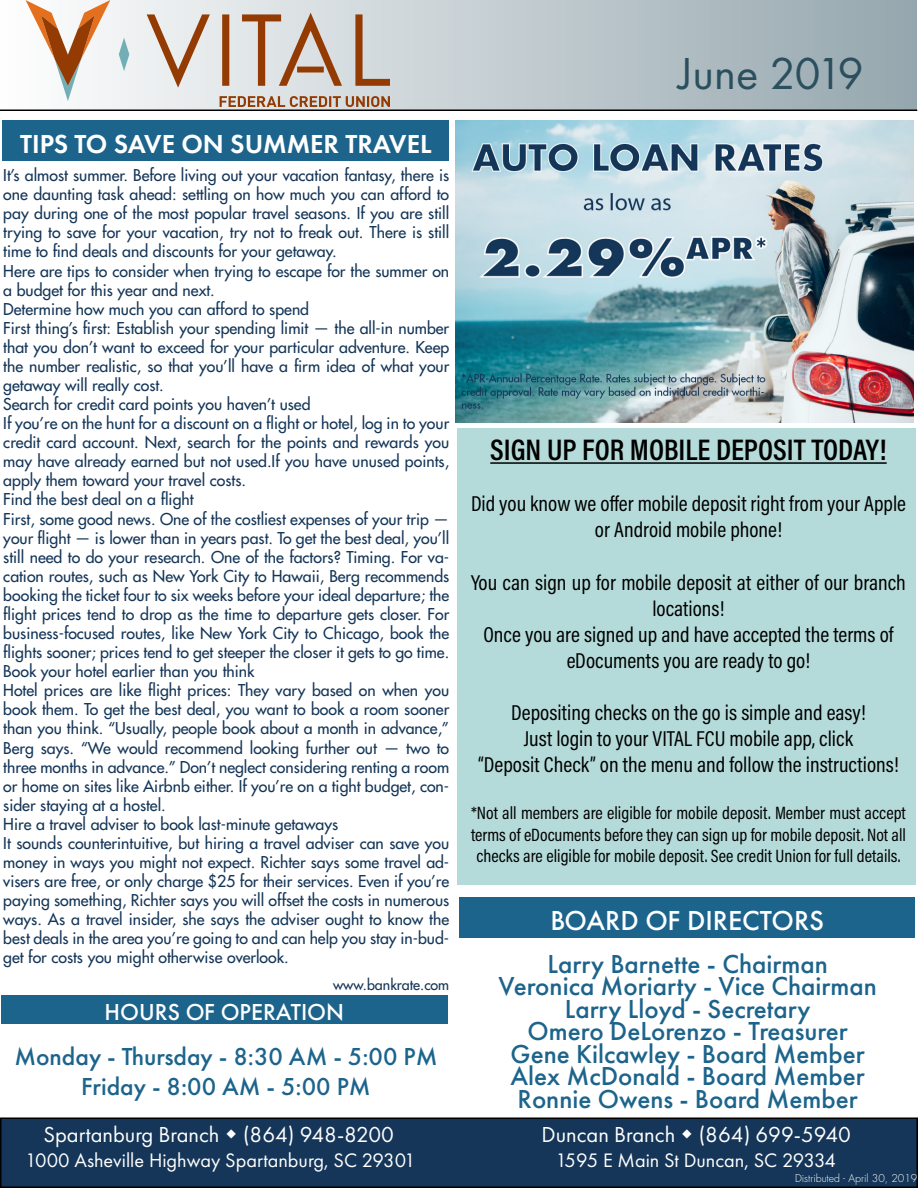
<style>
.page{position:relative;width:918px;height:1188px;background:#fff}
.page>*{position:absolute;margin:0;border:0;box-sizing:border-box;transform-origin:0 0}
.t1{font:46.5px "Futura PT";letter-spacing:-.015em;color:#2b4f5e}
.t2{font:600 30px "Acumin Pro Cond";color:#000}
.t3{font:500 28.5px "Futura PT";color:#fff}
.t4{font:500 27px "Futura PT";color:#1c648c}
.t5{font:600 27px "Futura PT";color:#fff}
.t6{font:500 25.5px "Futura PT";color:#1c648c}
.t7{font:500 24px "Futura PT";color:#fff}
.t8{font:22.5px "Futura PT";color:#fff}
.t9{font:21.75px/26.1px "Acumin Pro Cond";color:#000;text-align:center}
.t10{font:20.25px "Futura PT";color:#fff}
.t11{font:18px/21.6px "Acumin Pro Cond";color:#000;text-align:justify}
.t12{font:500 15.9px/19px "Futura Std";color:#153658;text-align:justify}
.t13{font:500 14.25px "Futura Std";color:#153658}
.t14{font:300 10.5px "Futura Std";color:#fff}
</style>
<div class="page">
<div style="left:1px;top:1px;width:916px;height:109px;background:linear-gradient(to right,#fefefe,#95a7ae)"></div>
<div style="left:457px;top:428px;width:458px;height:457px;background:#b4dbda"></div>
<hr style="left:0;top:110px;width:917px;height:1px;background:#000">
<div style="left:460px;top:897px;width:455px;height:41px;background:#1c648c"></div>
<svg style="left:220px;top:96px;width:170px;height:11px;background:#b9947b"></svg>
<svg style="left:147px;top:13px;width:243px;height:75px;background:#cebeb3"></svg>
<svg style="left:26px;top:0;width:84px;height:101px"></svg>
<svg style="left:119px;top:38px;width:10px;height:33px"></svg>
<div style="left:1px;top:996px;width:447px;height:28px;background:#1c648c"></div>
<img style="left:456px;top:121px;width:457px;height:302px">
<div style="left:3px;top:121px;width:446px;height:40px;background:#1c648c"></div>
<div style="left:1px;top:1118px;width:916px;height:69px;background:#153658"></div>
<div style="left:0;top:1118px;width:918px;height:70px;border:2px solid #000"></div>
<hr style="left:490px;top:462px;width:397px;height:2px;background:#000">
<p class="t5" style="left:20px;top:127px;width:413px">TIPS TO SAVE ON SUMMER TRAVEL</p>
<p class="t12" style="left:3px;top:166px;width:447px">It’s almost summer. Before living out your vacation fantasy, there is one daunting task ahead: settling on how much you can afford to pay during one of the most popular travel seasons. If you are still trying to save for your vacation, try not to freak out. There is still time to find deals and discounts for your getaway.</p>
<p class="t12" style="left:3px;top:261px;width:447px">Here are tips to consider when trying to escape for the summer on a budget for this year and next.</p>
<p class="t12" style="left:3px;top:299px;width:307px">Determine how much you can afford to spend</p>
<p class="t12" style="left:3px;top:318px;width:447px">First thing’s first: Establish your spending limit — the all-in number that you don’t want to exceed for your particular adventure. Keep the number realistic, so that you’ll have a firm idea of what your getaway will really cost.</p>
<p class="t12" style="left:3px;top:395px;width:309px">Search for credit card points you haven’t used</p>
<p class="t12" style="left:3px;top:414px;width:447px">If you’re on the hunt for a discount on a flight or hotel, log in to your credit card account. Next, search for the points and rewards you may have already earned but not used.If you have unused points, apply them toward your travel costs.</p>
<p class="t12" style="left:3px;top:490px;width:192px">Find the best deal on a flight</p>
<p class="t12" style="left:3px;top:509px;width:448px">First, some good news. One of the costliest expenses of your trip — your flight — is lower than in years past. To get the best deal, you’ll still need to do your research. One of the factors? Timing. For va&shy;cation routes, such as New York City to Hawaii, Berg recommends booking the ticket four to six weeks before your ideal departure; the flight prices tend to drop as the time to departure gets closer. For business-focused routes, like New York City to Chicago, book the flights sooner; prices tend to get steeper the closer it gets to go time.</p>
<p class="t12" style="left:3px;top:662px;width:253px">Book your hotel earlier than you think</p>
<p class="t12" style="left:3px;top:681px;width:447px">Hotel prices are like flight prices: They vary based on when you book them. To get the best deal, you want to book a room sooner than you think. “Usually, people book about a month in advance,” Berg says. “We would recommend looking further out — two to three months in advance.” Don’t neglect considering renting a room or home on sites like Airbnb either. If you’re on a tight budget, con&shy;sider staying at a hostel.</p>
<p class="t12" style="left:3px;top:815px;width:336px">Hire a travel adviser to book last-minute getaways</p>
<p class="t12" style="left:3px;top:834px;width:447px">It sounds counterintuitive, but hiring a travel adviser can save you money in ways you might not expect. Richter says some travel ad&shy;visers are free, or only charge $25 for their services. Even if you’re paying something, Richter says you will offset the costs in numerous ways. As a travel insider, she says the adviser ought to know the best deals in the area you’re going to and can help you stay in-bud&shy;get for costs you might otherwise overlook.</p>
<p class="t13" style="left:333px;top:976px;width:118px">www.bankrate.com</p>
<p class="t7" style="left:105px;top:997px;width:241px">HOURS OF OPERATION</p>
<p class="t6" style="left:14px;top:1041px;width:425px">Monday - Thursday - 8:30 AM - 5:00 PM</p>
<p class="t6" style="left:81px;top:1071px;width:291px">Friday - 8:00 AM - 5:00 PM</p>
<p class="t1" style="left:678px;top:46px;width:187px">June 2019</p>
<p class="t2" style="left:490px;top:430px;width:398px">SIGN UP FOR MOBILE DEPOSIT TODAY!</p>
<p class="t9" style="left:471px;top:490px;width:437px">Did you know we offer mobile deposit right from your Apple or Android mobile phone!</p>
<p class="t9" style="left:471px;top:569px;width:436px">You can sign up for mobile deposit at either of our branch locations!</p>
<p class="t9" style="left:483px;top:621px;width:412px">Once you are signed up and have accepted the terms of</p>
<p class="t9" style="left:567px;top:647px;width:245px">eDocuments you are ready to go!</p>
<p class="t9" style="left:511px;top:699px;width:356px">Depositing checks on the go is simple and easy!</p>
<p class="t9" style="left:524px;top:725px;width:331px">Just login to your VITAL FCU mobile app, click</p>
<p class="t9" style="left:478px;top:751px;width:422px">“Deposit Check” on the menu and follow the instructions!</p>
<p class="t11" style="left:471px;top:802px;width:437px">*Not all members are eligible for mobile deposit. Member must accept terms of eDocuments before they can sign up for mobile deposit. Not all checks are eligible for mobile deposit. See credit Union for full details.</p>
<p class="t3" style="left:550px;top:903px;width:275px">BOARD OF DIRECTORS</p>
<p class="t4" style="left:547px;top:948px;width:282px">Larry Barnette - Chairman</p>
<p class="t4" style="left:498px;top:970px;width:380px">Veronica Moriarty - Vice Chairman</p>
<p class="t4" style="left:565px;top:993px;width:247px">Larry Lloyd - Secretary</p>
<p class="t4" style="left:528px;top:1015px;width:322px">Omero DeLorenzo - Treasurer</p>
<p class="t4" style="left:511px;top:1038px;width:356px">Gene Kilcawley - Board Member</p>
<p class="t4" style="left:511px;top:1060px;width:356px">Alex McDonald - Board Member</p>
<p class="t4" style="left:518px;top:1083px;width:342px">Ronnie Owens - Board Member</p>
<p class="t8" style="left:43px;top:1122px;width:352px">Spartanburg Branch (864) 948-8200</p>
<p class="t8" style="left:542px;top:1122px;width:311px">Duncan Branch (864) 699-5940</p>
<p class="t10" style="left:25px;top:1148px;width:392px">1000 Asheville Highway Spartanburg, SC 29301</p>
<p class="t10" style="left:556px;top:1148px;width:282px">1595 E Main St Duncan, SC 29334</p>
<p class="t14" style="left:795px;top:1171px;width:124px">Distributed - April 30, 2019</p>
</div>
